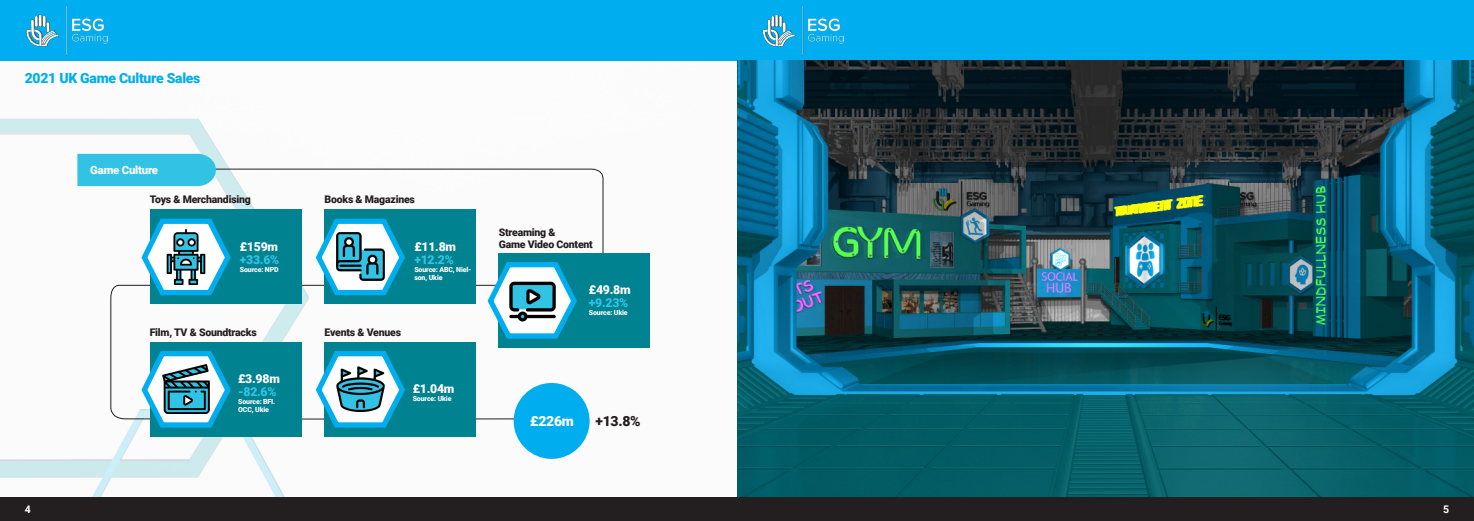
<style>
.page{position:relative;width:1474px;height:521px;background:#fff}
.page>*{position:absolute;margin:0;border:0;box-sizing:border-box;transform-origin:0 0}
.t1{font:900 14px "Roboto";letter-spacing:-.02em;color:#00aeef}
.t2{font:900 14px "Roboto";color:#231f20}
.t3{font:900 14px "Roboto";color:#fff}
.t4{font:900 12.25px/13.1px "Roboto";letter-spacing:-.02em;color:#fff}
.t5{font:900 12.25px/13.1px "Roboto";letter-spacing:-.02em;color:#32c3e4}
.t6{font:900 11.38px "Roboto";letter-spacing:-.02em;color:#fff}
.t7{font:900 10.5px/11.4px "Roboto";letter-spacing:-.02em;color:#231f20}
.t8{font:700 10.5px "Roboto";color:#fff}
.t9{font:900 7px/7.9px "Roboto";letter-spacing:-.02em;color:#fff}
.s1{color:#fff}
.s2{color:#32c3e4}
</style>
<div class="page">
<img style="left:0;top:118px;width:590px;height:379px">
<div style="left:0;top:0;width:1473px;height:61px;background:#00aeef"></div>
<div style="left:0;top:497px;width:1473px;height:24px;background:#231f20"></div>
<img style="left:737px;top:6px;width:70px;height:55px">
<img style="left:801px;top:13px;width:43px;height:35px">
<img style="left:26px;top:6px;width:41px;height:50px">
<img style="left:64px;top:13px;width:44px;height:35px">
<svg style="left:110px;top:168px;width:494px;height:252px"></svg>
<div style="left:77px;top:154px;width:139px;height:32px;background:#32c3e4"></div>
<div style="left:513px;top:383px;width:76px;height:76px;background:#00aeef;border-radius:50%"></div>
<img style="left:737px;top:61px;width:736px;height:436px">
<div style="left:150px;top:210px;width:152px;height:94px;background:#008290"></div>
<div style="left:324px;top:210px;width:152px;height:94px;background:#008290"></div>
<div style="left:150px;top:342px;width:152px;height:95px;background:#008290"></div>
<div style="left:324px;top:342px;width:152px;height:95px;background:#008290"></div>
<div style="left:498px;top:253px;width:152px;height:95px;background:#008290"></div>
<svg style="left:138px;top:214px;width:93px;height:84px"></svg>
<img style="left:159px;top:230px;width:54px;height:54px">
<svg style="left:138px;top:347px;width:93px;height:83px"></svg>
<img style="left:162px;top:365px;width:48px;height:49px">
<svg style="left:313px;top:347px;width:92px;height:83px"></svg>
<img style="left:335px;top:365px;width:51px;height:51px">
<svg style="left:313px;top:214px;width:92px;height:84px"></svg>
<img style="left:336px;top:233px;width:48px;height:48px">
<svg style="left:484px;top:258px;width:93px;height:83px"></svg>
<img style="left:506px;top:276px;width:52px;height:51px">
<p class="t1" style="left:25px;top:68px;width:177px">2021 UK Game Culture Sales</p>
<p class="t6" style="left:90px;top:161px;width:69px">Game Culture</p>
<p class="t7" style="left:150px;top:193px;width:103px">Toys &amp; Merchandising</p>
<p class="t5" style="left:240px;top:239px;width:41px"><span class="s1">£159m </span>+33.6%</p>
<p class="t9" style="left:240px;top:265px;width:40px">Source: NPD</p>
<p class="t7" style="left:324px;top:193px;width:92px">Books &amp; Magazines</p>
<p class="t4" style="left:414px;top:239px;width:43px">£11.8m <span class="s2">+12.2%</span></p>
<p class="t9" style="left:414px;top:265px;width:58px">Source: ABC, Niel&shy;son, Ukie</p>
<p class="t7" style="left:150px;top:326px;width:109px">Film, TV &amp; Soundtracks</p>
<p class="t7" style="left:324px;top:326px;width:78px">Events &amp; Venues</p>
<p class="t4" style="left:238px;top:372px;width:43px">£3.98m <span class="s2">-82.6%</span></p>
<p class="t9" style="left:238px;top:397px;width:39px">Source: BFI.<br>OCC, Ukie</p>
<p class="t4" style="left:413px;top:381px;width:43px">£1.04m</p>
<p class="t9" style="left:413px;top:394px;width:40px">Source: Ukie</p>
<p class="t7" style="left:499px;top:226px;width:96px">Streaming &amp;<br>Game Video Content</p>
<p class="t4" style="left:589px;top:283px;width:43px">£49.8m <span class="s2">+9.23%</span></p>
<p class="t9" style="left:589px;top:309px;width:40px">Source: Ukie</p>
<p class="t3" style="left:530px;top:411px;width:45px">£226m</p>
<p class="t2" style="left:595px;top:411px;width:47px">+13.8%</p>
<p class="t8" style="left:25px;top:502px;width:8px">4</p>
<p class="t8" style="left:1442px;top:502px;width:8px">5</p>
</div>
